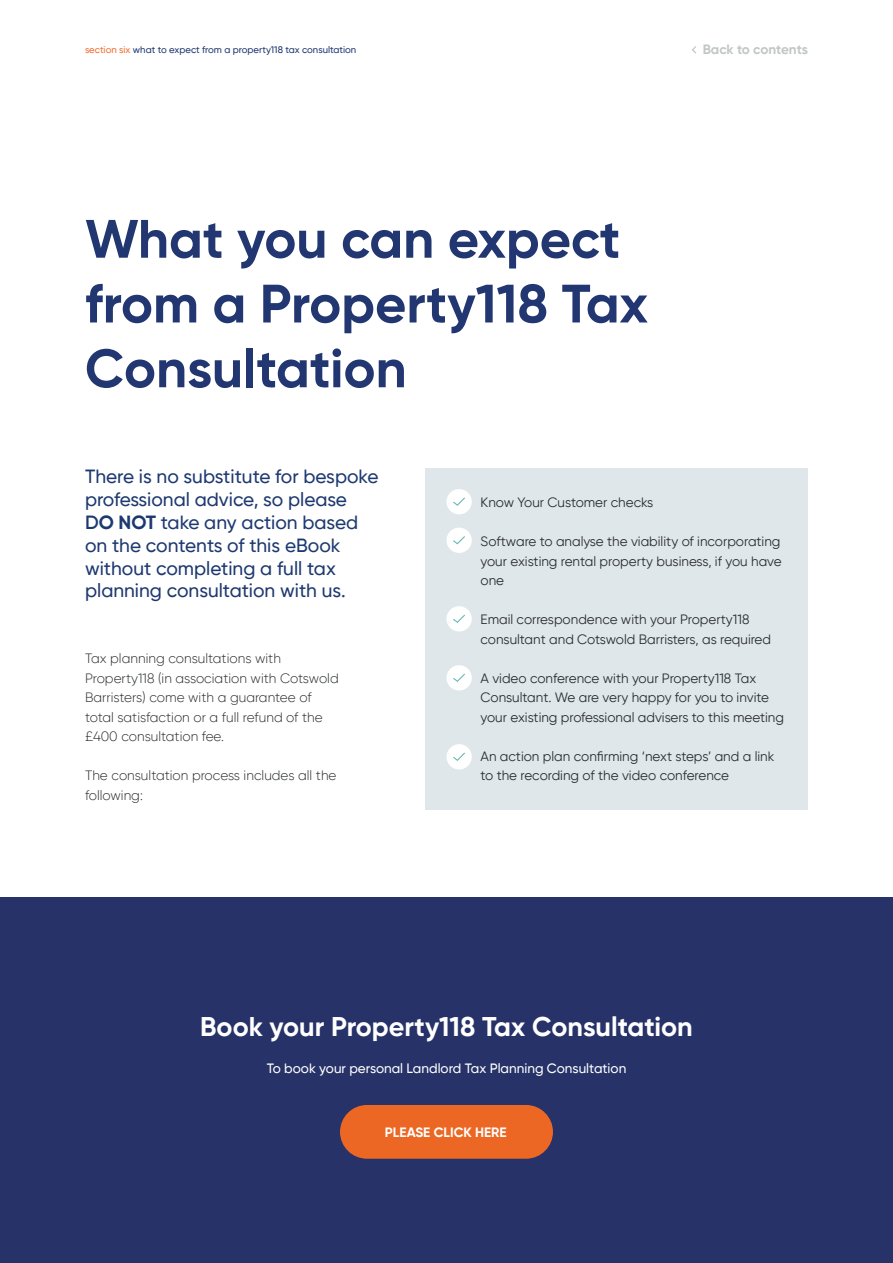
<style>
.page{position:relative;width:893px;height:1263px;background:#fff}
.page>*{position:absolute;margin:0;border:0;box-sizing:border-box;transform-origin:0 0}
.t1{font:700 54px/64.8px "Gilroy";color:#223771}
.t2{font:700 27px "Gilroy";color:#fff}
.Intro_text{font:500 19.05px/23px "Gilroy";color:#1e3970}
.t3{font:13.5px/19.5px "Gilroy";color:#292c2f}
.Body_text{font:300 13.5px/19.5px "Gilroy";color:#292c2f}
.Body_text-2{font:500 13.5px "Gilroy";color:#fff}
.Body_text-3{font:700 13.5px "Gilroy";color:#fff}
.t4{font:700 13.5px "Gilroy";color:#c1c7c7}
.t5{font:500 9.6px "Gilroy";color:#1e3970}
.s1{color:#f36e30}
.s2{font-weight:600}
.s3{font-weight:700}
</style>
<div class="page">
<div style="left:425px;top:468px;width:383px;height:342px;background:#e0e7eb"></div>
<div style="left:446px;top:489px;width:26px;height:25px;background:#fff;border-radius:13px"></div>
<svg style="left:453px;top:497px;width:12px;height:9px"></svg>
<div style="left:446px;top:665px;width:26px;height:25px;background:#fff;border-radius:13px"></div>
<svg style="left:453px;top:674px;width:12px;height:8px"></svg>
<div style="left:446px;top:744px;width:26px;height:25px;background:#fff;border-radius:13px"></div>
<svg style="left:453px;top:753px;width:12px;height:8px"></svg>
<div style="left:446px;top:528px;width:26px;height:25px;background:#fff;border-radius:13px"></div>
<svg style="left:453px;top:536px;width:12px;height:8px"></svg>
<div style="left:446px;top:606px;width:26px;height:25px;background:#fff;border-radius:13px"></div>
<svg style="left:453px;top:615px;width:12px;height:8px"></svg>
<svg style="left:692px;top:46px;width:4px;height:8px"></svg>
<div style="left:0;top:897px;width:893px;height:366px;background:#263268"></div>
<div style="left:340px;top:1105px;width:213px;height:54px;background:#ec6723;border-radius:27px"></div>
<p class="t5" style="left:85px;top:43px;width:273px"><span class="s1">section six</span> what to expect from a property118 tax consultation</p>
<p class="t4" style="left:703px;top:41px;width:107px">Back to contents</p>
<h1 class="t1" style="left:85px;top:206px;width:564px">What you can expect from a Property118 Tax<br>Consultation</h1>
<p class="Intro_text" style="left:85px;top:464px;width:295px">There is no substitute for bespoke professional advice, so please<br><span class="s2">D</span><span class="s3">O NOT</span> take any action based on the contents of this eBook without completing a full tax planning consultation with us.</p>
<p class="Body_text" style="left:85px;top:648px;width:255px">Tax planning consultations with Property118 (in association with Cotswold Barristers) come with a guarantee of total satisfaction or a full refund of the £400 consultation fee.</p>
<p class="Body_text" style="left:85px;top:765px;width:253px">The consultation process includes all the following:</p>
<p class="t3" style="left:480px;top:492px;width:174px">Know Your Customer checks</p>
<p class="t3" style="left:480px;top:531px;width:303px;text-align:justify">Software to analyse the viability of incorporating your existing rental property business, if you have one</p>
<p class="t3" style="left:480px;top:609px;width:292px">Email correspondence with your Property118 consultant and Cotswold Barristers, as required</p>
<p class="t3" style="left:480px;top:668px;width:305px">A video conference with your Property118 Tax<br>Consultant. We are very happy for you to invite your existing professional advisers to this meeting</p>
<p class="t3" style="left:480px;top:746px;width:295px">An action plan confi rming ‘next steps’ and a link to the recording of the video conference</p>
<h2 class="t2" style="left:200px;top:1009px;width:494px">Book your Property118 Tax Consultation</h2>
<p class="Body_text-2" style="left:267px;top:1059px;width:361px">To book your personal Landlord Tax Planning Consultation</p>
<p class="Body_text-3" style="left:385px;top:1124px;width:123px">PLEASE CLICK HERE</p>
</div>
